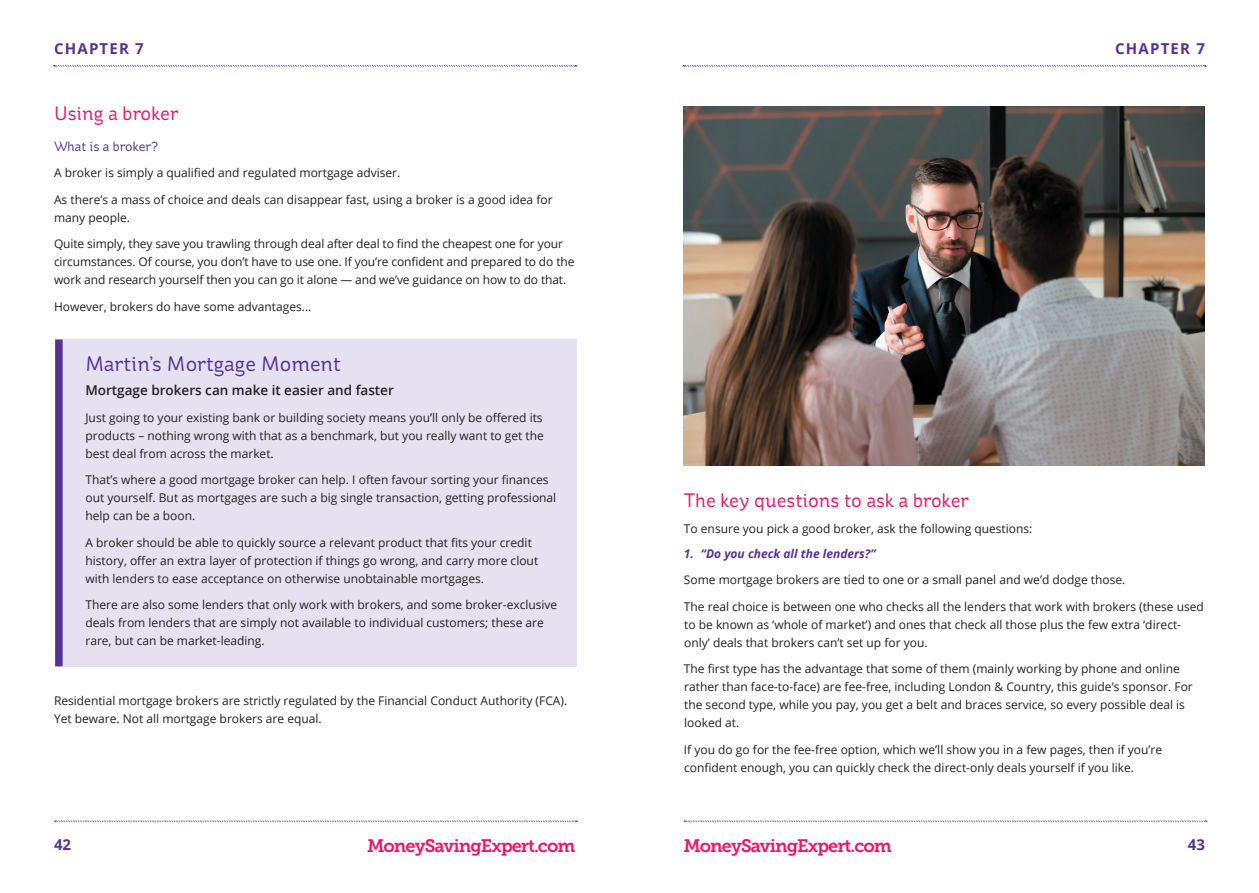
<style>
.page{position:relative;width:1259px;height:893px;background:#fff}
.page>*{position:absolute;margin:0;border:0;box-sizing:border-box;transform-origin:0 0}
.t1{font:21px "St Ryde";color:#553394}
.t2{font:19.5px "St Ryde";color:#ed1663}
.t3{font:18px "Museo Slab 700";letter-spacing:-.05em;color:#ed1663}
.t4{font:700 15px "Open Sans";letter-spacing:.08em;color:#553394}
.t5{font:600 13.5px "Open Sans";color:#231f20}
.t6{font:13.5px "St Ryde";color:#553394}
.t7{font:12px/18px "Open Sans";color:#231f20}
.t8{font:italic 700 12px "Open Sans";color:#553394}
</style>
<div class="page">
<svg style="left:54px;top:65px;width:523px;height:2px"></svg>
<svg style="left:54px;top:821px;width:523px;height:1px"></svg>
<div style="left:55px;top:339px;width:521px;height:327px;background:#e5e1f0"></div>
<div style="left:55px;top:339px;width:8px;height:327px;background:#553394"></div>
<svg style="left:683px;top:65px;width:523px;height:2px"></svg>
<svg style="left:684px;top:821px;width:523px;height:1px"></svg>
<img style="left:684px;top:106px;width:520px;height:360px">
<p class="t4" style="left:54px;top:38px;width:91px">CHAPTER 7</p>
<p class="t4" style="left:1115px;top:38px;width:91px">CHAPTER 7</p>
<h2 class="t2" style="left:54px;top:102px;width:126px">Using a broker</h2>
<p class="t6" style="left:54px;top:138px;width:105px">What is a broker?</p>
<p class="t7" style="left:54px;top:164px;width:348px">A broker is simply a qualified and regulated mortgage adviser.</p>
<p class="t7" style="left:54px;top:190px;width:500px">As there’s a mass of choice and deals can disappear fast, using a broker is a good idea for many people.</p>
<p class="t7" style="left:54px;top:235px;width:522px">Quite simply, they save you trawling through deal after deal to find the cheapest one for your circumstances. Of course, you don’t have to use one. If you’re confident and prepared to do the work and research yourself then you can go it alone — and we’ve guidance on how to do that.</p>
<p class="t7" style="left:54px;top:297px;width:259px">However, brokers do have some advantages...</p>
<h1 class="t1" style="left:85px;top:351px;width:257px">Martin’s Mortgage Moment</h1>
<p class="t5" style="left:85px;top:381px;width:310px">Mortgage brokers can make it easier and faster</p>
<p class="t7" style="left:85px;top:408px;width:460px;text-align:justify">Just going to your existing bank or building society means you’ll only be offered its products – nothing wrong with that as a benchmark, but you really want to get the best deal from across the market.</p>
<p class="t7" style="left:85px;top:471px;width:472px">That’s where a good mortgage broker can help. I often favour sorting your finances out yourself. But as mortgages are such a big single transaction, getting professional help can be a boon.</p>
<p class="t7" style="left:85px;top:533px;width:454px">A broker should be able to quickly source a relevant product that fits your credit history, offer an extra layer of protection if things go wrong, and carry more clout with lenders to ease acceptance on otherwise unobtainable mortgages.</p>
<p class="t7" style="left:85px;top:596px;width:473px">There are also some lenders that only work with brokers, and some broker-exclusive deals from lenders that are simply not available to individual customers; these are rare, but can be market-leading.</p>
<p class="t7" style="left:54px;top:692px;width:515px">Residential mortgage brokers are strictly regulated by the Financial Conduct Authority (FCA).<br>Yet beware. Not all mortgage brokers are equal.</p>
<h2 class="t2" style="left:684px;top:489px;width:286px">The key questions to ask a broker</h2>
<p class="t7" style="left:684px;top:520px;width:350px">To ensure you pick a good broker, ask the following questions:</p>
<p class="t8" style="left:684px;top:545px;width:193px">1. “Do you check all the lenders?”</p>
<p class="t7" style="left:684px;top:571px;width:443px">Some mortgage brokers are tied to one or a small panel and we’d dodge those.</p>
<p class="t7" style="left:684px;top:597px;width:521px">The real choice is between one who checks all the lenders that work with brokers (these used to be known as ‘whole of market’) and ones that check all those plus the few extra ‘direct&shy;only’ deals that brokers can’t set up for you.</p>
<p class="t7" style="left:684px;top:660px;width:510px">The first type has the advantage that some of them (mainly working by phone and online rather than face-to-face) are fee-free, including London &amp; Country, this guide’s sponsor. For the second type, while you pay, you get a belt and braces service, so every possible deal is looked at.</p>
<p class="t7" style="left:684px;top:740px;width:480px">If you do go for the fee-free option, which we’ll show you in a few pages, then if you’re confident enough, you can quickly check the direct-only deals yourself if you like.</p>
<p class="t4" style="left:54px;top:834px;width:19px">42</p>
<h3 class="t3" style="left:367px;top:836px;width:210px">MoneySavingExpert.com</h3>
<h3 class="t3" style="left:683px;top:836px;width:210px">MoneySavingExpert.com</h3>
<p class="t4" style="left:1187px;top:834px;width:19px">43</p>
</div>
